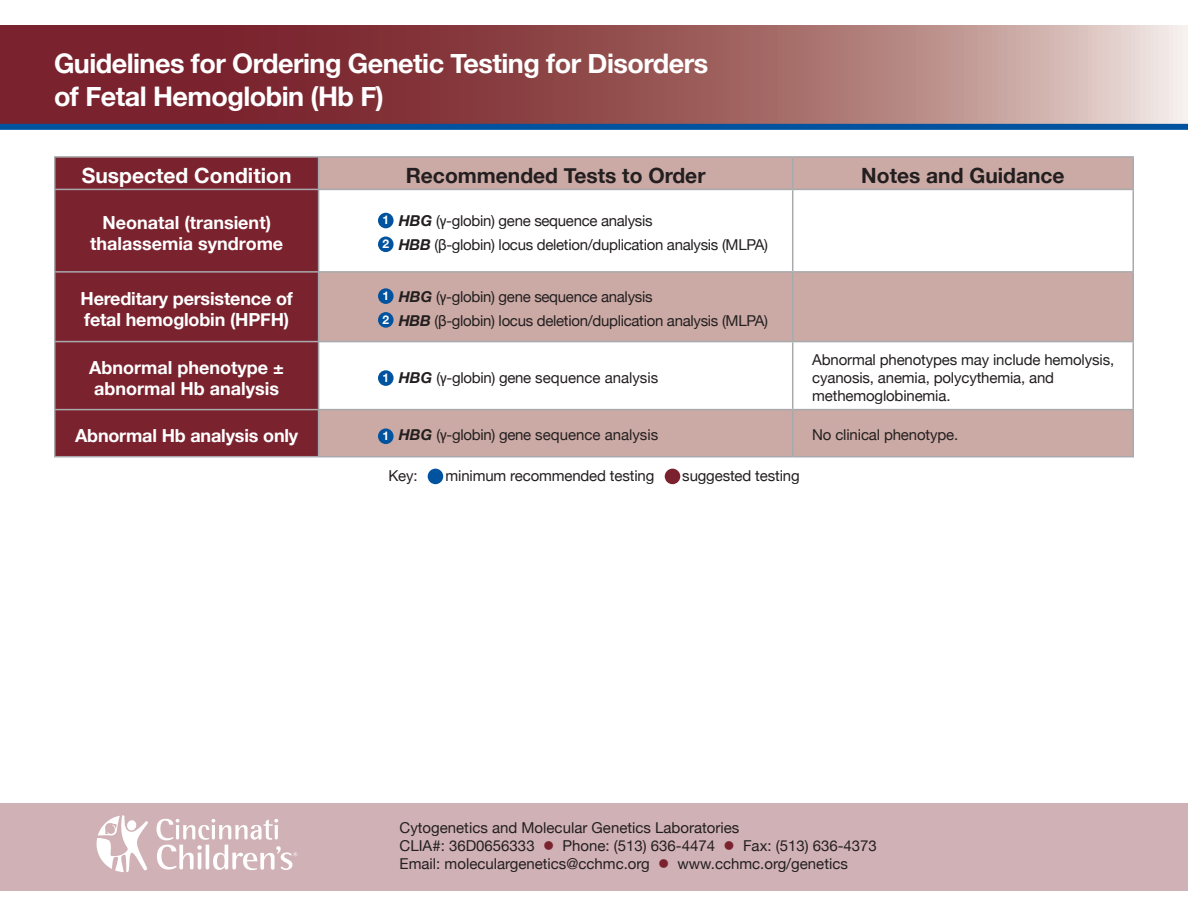
<style>
.page{position:relative;width:1188px;height:918px;background:#fff}
.page>*{position:absolute;margin:0;border:0;box-sizing:border-box;transform-origin:0 0}
.t1{font:700 27px "Helvetica Neue";letter-spacing:-.02em;color:#fff}
.t2{font:700 21px "Helvetica Neue";color:#231f20}
.t3{font:700 21px "Helvetica Neue";color:#fff}
.t4{font:700 18px/21.6px "Helvetica Neue";color:#fff}
.t5{font:15px/18px "Helvetica Neue";letter-spacing:-.01em;color:#231f20}
.t6{font:700 12px "Helvetica Neue";color:#fff}
.s1{font-weight:700;font-style:italic}
.s2{color:#7a222e}
</style>
<div class="page">
<svg style="left:0;top:26px;width:1188px;height:98px;background:#9c5d5f"></svg>
<div style="left:0;top:124px;width:1188px;height:6px;background:#01539f"></div>
<div style="left:0;top:804px;width:1188px;height:87px;background:#d0b1b6"></div>
<svg style="left:97px;top:815px;width:51px;height:57px"></svg>
<svg style="left:156px;top:819px;width:141px;height:51px"></svg>
<div style="left:428px;top:469px;width:15px;height:15px;background:#01539f;border-radius:50%"></div>
<div style="left:665px;top:469px;width:15px;height:15px;background:#7a222e;border-radius:50%"></div>
<div style="left:56px;top:158px;width:262px;height:298px;background:#7a222e"></div>
<svg style="left:319px;top:158px;width:813px;height:298px"></svg>
<hr style="left:54px;top:190px;width:2px;height:81px;background:#a8a9ad">
<hr style="left:318px;top:190px;width:1px;height:81px;background:#a8a9ad">
<hr style="left:792px;top:190px;width:1px;height:81px;background:#a8a9ad">
<hr style="left:1132px;top:190px;width:2px;height:81px;background:#a8a9ad">
<hr style="left:54px;top:271px;width:265px;height:2px;background:#a8a9ad">
<hr style="left:54px;top:273px;width:2px;height:68px;background:#a8a9ad">
<hr style="left:319px;top:271px;width:474px;height:2px;background:#a8a9ad">
<hr style="left:318px;top:273px;width:1px;height:68px;background:#a8a9ad">
<hr style="left:793px;top:271px;width:341px;height:2px;background:#a8a9ad">
<hr style="left:792px;top:273px;width:1px;height:68px;background:#a8a9ad">
<hr style="left:1132px;top:273px;width:2px;height:68px;background:#a8a9ad">
<hr style="left:54px;top:341px;width:265px;height:1px;background:#a8a9ad">
<hr style="left:54px;top:342px;width:2px;height:67px;background:#a8a9ad">
<hr style="left:319px;top:341px;width:474px;height:1px;background:#a8a9ad">
<hr style="left:318px;top:342px;width:1px;height:67px;background:#a8a9ad">
<hr style="left:793px;top:341px;width:341px;height:1px;background:#a8a9ad">
<hr style="left:792px;top:342px;width:1px;height:67px;background:#a8a9ad">
<hr style="left:1132px;top:342px;width:2px;height:67px;background:#a8a9ad">
<hr style="left:54px;top:409px;width:265px;height:1px;background:#a8a9ad">
<hr style="left:54px;top:410px;width:2px;height:46px;background:#a8a9ad">
<hr style="left:319px;top:409px;width:474px;height:1px;background:#a8a9ad">
<hr style="left:318px;top:410px;width:1px;height:46px;background:#a8a9ad">
<hr style="left:793px;top:409px;width:341px;height:1px;background:#a8a9ad">
<hr style="left:792px;top:410px;width:1px;height:46px;background:#a8a9ad">
<hr style="left:1132px;top:410px;width:2px;height:46px;background:#a8a9ad">
<hr style="left:54px;top:456px;width:265px;height:1px;background:#a8a9ad">
<hr style="left:319px;top:456px;width:474px;height:1px;background:#a8a9ad">
<hr style="left:793px;top:456px;width:341px;height:1px;background:#a8a9ad">
<hr style="left:54px;top:156px;width:265px;height:2px;background:#a8a9ad">
<hr style="left:54px;top:158px;width:2px;height:31px;background:#a8a9ad">
<hr style="left:319px;top:156px;width:474px;height:2px;background:#a8a9ad">
<hr style="left:318px;top:158px;width:1px;height:31px;background:#a8a9ad">
<hr style="left:793px;top:156px;width:341px;height:2px;background:#a8a9ad">
<hr style="left:792px;top:158px;width:1px;height:31px;background:#a8a9ad">
<hr style="left:1132px;top:158px;width:2px;height:31px;background:#a8a9ad">
<hr style="left:54px;top:189px;width:265px;height:1px;background:#a8a9ad">
<hr style="left:319px;top:189px;width:474px;height:1px;background:#a8a9ad">
<hr style="left:793px;top:189px;width:341px;height:1px;background:#a8a9ad">
<div style="left:378px;top:213px;width:16px;height:15px;background:#01539f;border-radius:50%"></div>
<div style="left:378px;top:288px;width:16px;height:16px;background:#01539f;border-radius:50%"></div>
<div style="left:378px;top:370px;width:16px;height:16px;background:#01539f;border-radius:50%"></div>
<div style="left:378px;top:428px;width:16px;height:16px;background:#01539f;border-radius:50%"></div>
<div style="left:378px;top:237px;width:16px;height:15px;background:#01539f;border-radius:50%"></div>
<div style="left:378px;top:312px;width:16px;height:16px;background:#01539f;border-radius:50%"></div>
<p class="t1" style="left:54px;top:43px;width:656px">Guidelines for Ordering Genetic Testing for Disorders</p>
<p class="t1" style="left:54px;top:75px;width:331px">of Fetal Hemoglobin (Hb F)</p>
<p class="t3" style="left:82px;top:159px;width:211px">Suspected Condition</p>
<p class="t2" style="left:406px;top:159px;width:301px">Recommended Tests to Order</p>
<p class="t2" style="left:861px;top:159px;width:205px">Notes and Guidance</p>
<p class="t4" style="left:102px;top:212px;width:170px">Neonatal (transient)</p>
<p class="t4" style="left:90px;top:233px;width:195px">thalassemia syndrome</p>
<p class="t5" style="left:399px;top:212px;width:255px"><span class="s1">HBG</span> (γ-globin) gene sequence analysis</p>
<p class="t5" style="left:399px;top:236px;width:371px"><span class="s1">HBB</span> (β-globin) locus deletion/duplication analysis (MLPA)</p>
<p class="t6" style="left:382px;top:211px;width:8px">1</p>
<p class="t6" style="left:382px;top:235px;width:8px">2</p>
<p class="t4" style="left:81px;top:288px;width:214px">Hereditary persistence of fetal hemoglobin (HPFH)</p>
<p class="t5" style="left:399px;top:289px;width:255px"><span class="s1">HBG</span> (γ-globin) gene sequence analysis</p>
<p class="t6" style="left:382px;top:286px;width:8px">1</p>
<p class="t5" style="left:399px;top:313px;width:371px"><span class="s1">HBB</span> (β-globin) locus deletion/duplication analysis (MLPA)</p>
<p class="t6" style="left:382px;top:310px;width:8px">2</p>
<p class="t4" style="left:89px;top:357px;width:196px">Abnormal phenotype ±</p>
<p class="t4" style="left:94px;top:378px;width:186px">abnormal Hb analysis</p>
<p class="t6" style="left:382px;top:368px;width:8px">1</p>
<p class="t5" style="left:399px;top:369px;width:261px"><span class="s1">HBG</span> (γ-globin) gene sequence analysis</p>
<p class="t5" style="left:812px;top:351px;width:304px">Abnormal phenotypes may include hemolysis, cyanosis, anemia, polycythemia, and methemoglobinemia.</p>
<p class="t4" style="left:75px;top:425px;width:225px">Abnormal Hb analysis only</p>
<p class="t5" style="left:399px;top:427px;width:261px"><span class="s1">HBG</span> (γ-globin) gene sequence analysis</p>
<p class="t5" style="left:812px;top:427px;width:148px">No clinical phenotype.</p>
<p class="t6" style="left:382px;top:427px;width:8px">1</p>
<p class="t5" style="left:388px;top:467px;width:31px">Key:</p>
<p class="t5" style="left:446px;top:467px;width:210px">minimum recommended testing</p>
<p class="t5" style="left:682px;top:467px;width:119px">suggested testing</p>
<p class="t5" style="left:400px;top:820px;width:341px">Cytogenetics and Molecular Genetics Laboratories</p>
<p class="t5" style="left:400px;top:838px;width:479px">CLIA#: 36D0656333 <span class="s2">●</span> Phone: (513) 636-4474 <span class="s2">●</span> Fax: (513) 636-4373</p>
<p class="t5" style="left:400px;top:856px;width:450px">Email: moleculargenetics@cchmc.org <span class="s2">●</span> www.cchmc.org/genetics</p>
</div>
